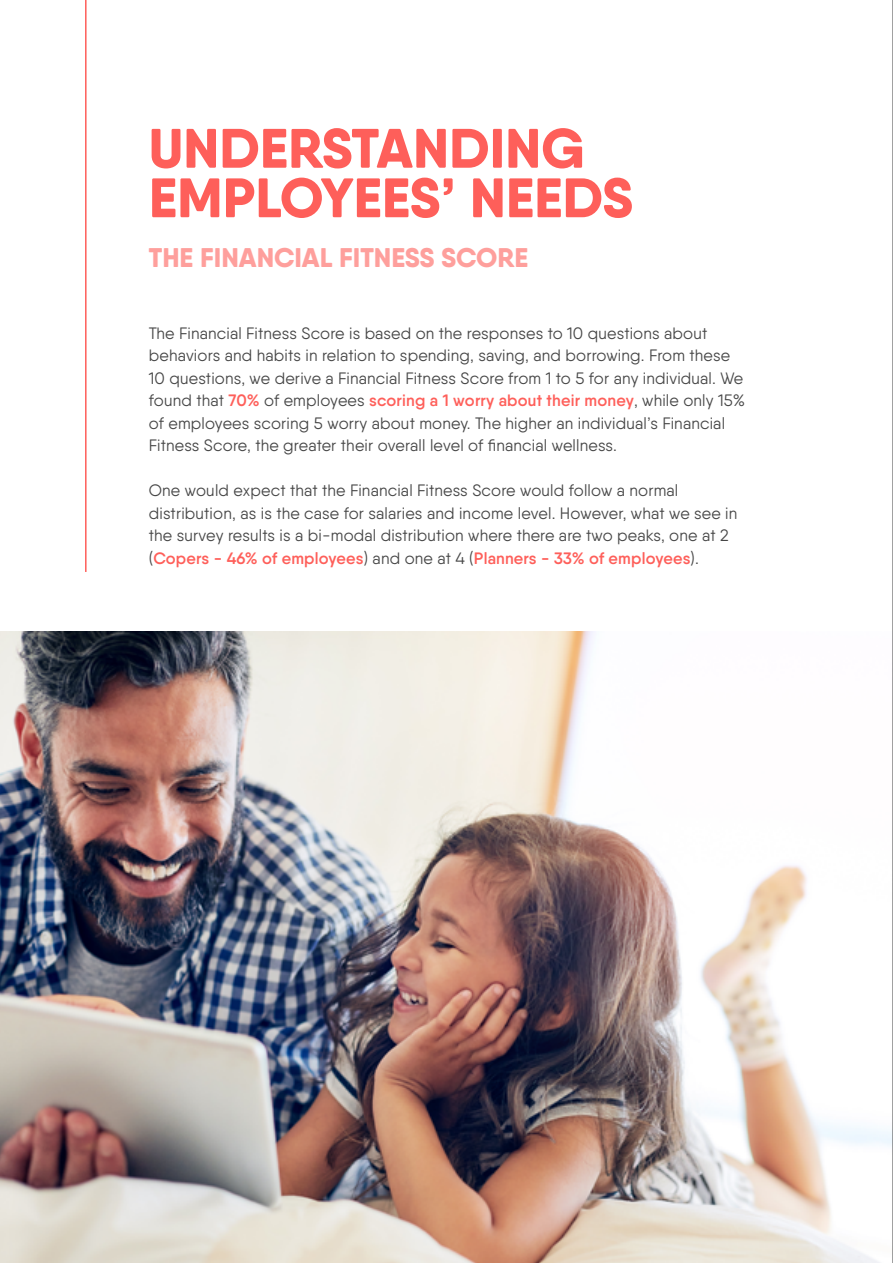
<style>
.page{position:relative;width:893px;height:1263px;background:#fff}
.page>*{position:absolute;margin:0;border:0;box-sizing:border-box;transform-origin:0 0}
.t1{font:800 55.5px/49.5px "Qanelas Soft";color:#fe5f5a}
.t2{font:800 27px "Qanelas Soft";color:#fe9f9c}
.t3{font:16.5px/22.5px "Qanelas Soft";letter-spacing:.01em;color:#464646}
.s1{font-weight:600;color:#fe5f5a}
</style>
<div class="page">
<hr style="left:85px;top:0;width:2px;height:572px;background:#fe5f5a">
<img style="left:0;top:631px;width:892px;height:632px">
<hr style="left:892px;top:0;width:1px;height:1263px;background:#464646">
<h1 class="t1" style="left:149px;top:123px;width:486px">UNDERSTANDING<br>EMPLOYEES’ NEEDS</h1>
<h2 class="t2" style="left:149px;top:240px;width:381px">THE FINANCIAL FITNESS SCORE</h2>
<p class="t3" style="left:149px;top:322px;width:598px">The Financial Fitness Score is based on the responses to 10 questions about behaviors and habits in relation to spending, saving, and borrowing. From these 10 questions, we derive a Financial Fitness Score from 1 to 5 for any individual. We found that <span class="s1">70%</span> of employees <span class="s1">scoring a 1 worry about their money</span>, while only 15% of employees scoring 5 worry about money. The higher an individual’s Financial Fitness Score, the greater their overall level of financial wellness.</p>
<p class="t3" style="left:149px;top:479px;width:590px">One would expect that the Financial Fitness Score would follow a normal distribution, as is the case for salaries and income level. However, what we see in the survey results is a bi-modal distribution where there are two peaks, one at 2 (<span class="s1">Copers - 46% of employees</span>) and one at 4 (<span class="s1">Planners - 33% of employees</span>).</p>
</div>
